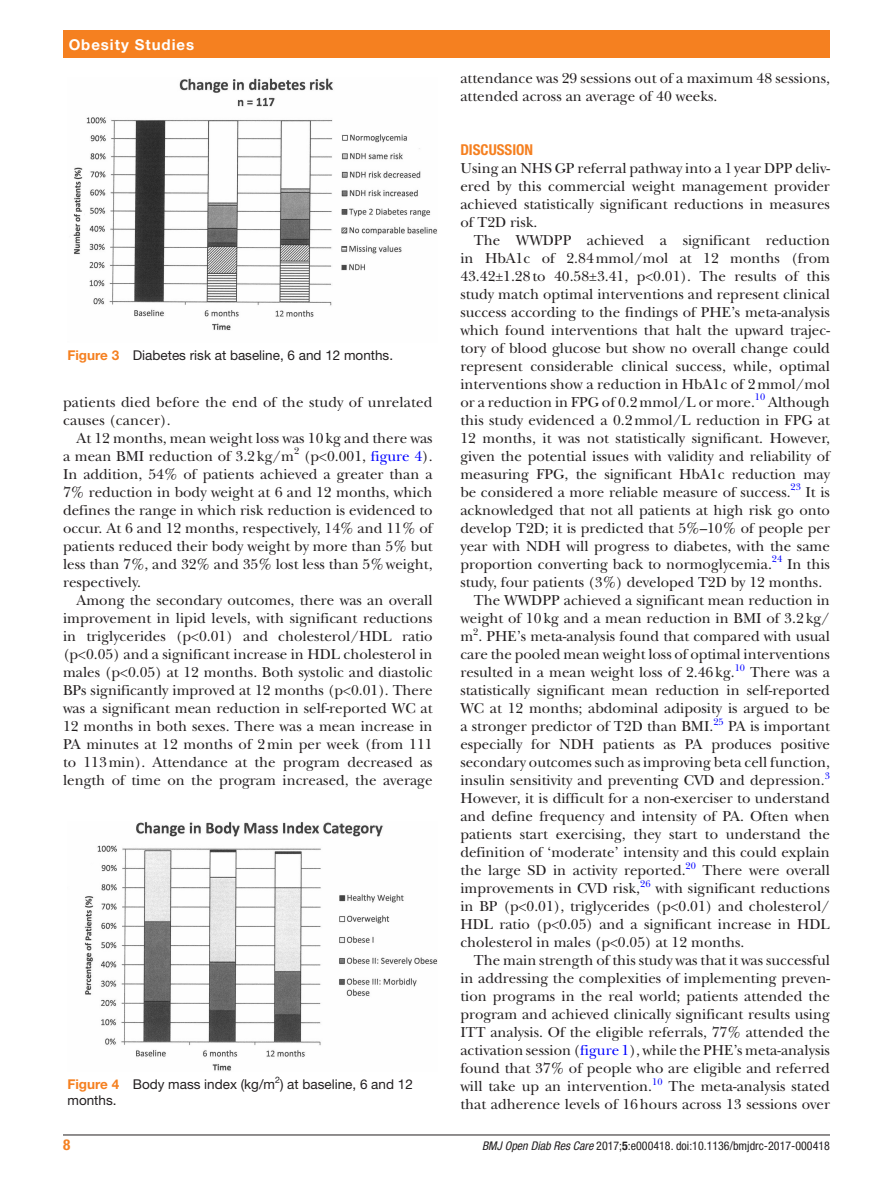
<style>
.page{position:relative;width:893px;height:1191px;background:#fff}
.page>*{position:absolute;margin:0;border:0;box-sizing:border-box;transform-origin:0 0}
.t1{font:15px/18px "New Baskerville";color:#231f20;text-align:justify}
.t2{font:700 15px "Helvetica Neue LT Std";letter-spacing:.065em;color:#fff}
.t3{font:700 condensed 15px "Helvetica Neue LT Std";color:#f58020}
.t4{font:13.5px/16.2px "Helvetica Neue LT Std";color:#231f20}
.t5{font:condensed 12px "Helvetica Neue LT Std";color:#231f20}
.t6{font:9.9px "New Baskerville";color:#00f}
.t7{font:9.9px "New Baskerville";color:#231f20}
.s1{font-weight:700;color:#f58020}
.s2{color:#00f}
.s3{font-style:italic}
.s4{font-weight:700}
</style>
<div class="page">
<hr style="left:63px;top:1134px;width:767px;height:1px;background:#231f20">
<img style="left:73px;top:78px;width:364px;height:253px">
<img style="left:84px;top:822px;width:353px;height:249px">
<div style="left:63px;top:31px;width:767px;height:27px;background:#f58020"></div>
<p class="t2" style="left:69px;top:35px;width:127px">Obesity Studies</p>
<p class="t4" style="left:68px;top:347px;width:327px"><span class="s1">Figure 3</span> Diabetes risk at baseline, 6 and 12 months.</p>
<p class="t1" style="left:63px;top:393px;width:371px">patients died before the end of the study of unrelated causes (cancer).</p>
<p class="t1" style="left:63px;top:429px;width:371px;text-indent:13px">At 12 months, mean weight loss was 10kg and there was a mean BMI reduction of 3.2kg/m</p>
<p class="t7" style="left:294px;top:445px;width:7px">2</p>
<p class="t1" style="left:63px;top:447px;width:371px;text-indent:241px">(p&lt;0.001, <span class="s2">figure 4</span>).<br>In addition, 54% of patients achieved a greater than a 7% reduction in body weight at 6 and 12 months, which defines the range in which risk reduction is evidenced to occur. At 6 and 12 months, respectively, 14% and 11% of patients reduced their body weight by more than 5% but less than 7%, and 32% and 35% lost less than 5%weight, respectively.</p>
<p class="t1" style="left:63px;top:591px;width:371px;text-indent:14px">Among the secondary outcomes, there was an overall improvement in lipid levels, with significant reductions in triglycerides (p&lt;0.01) and cholesterol/HDL ratio (p&lt;0.05) and a significant increase in HDL cholesterol in males (p&lt;0.05) at 12 months. Both systolic and diastolic BPs significantly improved at 12 months (p&lt;0.01). There was a significant mean reduction in self-reported WC at 12 months in both sexes. There was a mean increase in PA minutes at 12 months of 2min per week (from 111 to 113min). Attendance at the program decreased as length of time on the program increased, the average</p>
<p class="t4" style="left:68px;top:1075px;width:347px"><span class="s1">Figure 4</span> Body mass index (kg/m<sup>2</sup>) at baseline, 6 and 12 months.</p>
<p class="t1" style="left:460px;top:69px;width:371px">attendance was 29 sessions out of a maximum 48 sessions, attended across an average of 40 weeks.</p>
<p class="t3" style="left:460px;top:141px;width:74px">DISCUSSION</p>
<p class="t1" style="left:460px;top:159px;width:371px">Using an NHS GP referral pathway into a 1year DPP deliv&shy;ered by this commercial weight management provider achieved statistically significant reductions in measures of T2D risk.</p>
<p class="t1" style="left:460px;top:231px;width:371px;text-indent:14px">The WWDPP achieved a significant reduction in HbA1c of 2.84mmol/mol at 12 months (from 43.42±1.28to 40.58±3.41, p&lt;0.01). The results of this study match optimal interventions and represent clinical success according to the findings of PHE’s meta-analysis which found interventions that halt the upward trajec&shy;tory of blood glucose but show no overall change could represent considerable clinical success, while, optimal interventions show a reduction in HbA1c of 2mmol/mol or a reduction in FPG of 0.2mmol/L or more.<sup>10</sup> Although this study evidenced a 0.2mmol/L reduction in FPG at 12 months, it was not statistically significant. However, given the potential issues with validity and reliability of measuring FPG, the significant HbA1c reduction may be considered a more reliable measure of success.</p>
<p class="t6" style="left:791px;top:481px;width:12px">23</p>
<p class="t1" style="left:460px;top:483px;width:371px;text-indent:345px">It is acknowledged that not all patients at high risk go onto develop T2D; it is predicted that 5%–10% of people per year with NDH will progress to diabetes, with the same proportion converting back to normoglycemia.</p>
<p class="t6" style="left:772px;top:553px;width:12px">24</p>
<p class="t1" style="left:787px;top:555px;width:44px">In this</p>
<p class="t1" style="left:460px;top:573px;width:363px">study, four patients (3%) developed T2D by 12 months.</p>
<p class="t1" style="left:474px;top:591px;width:358px">The WWDPP achieved a significant mean reduction in</p>
<p class="t1" style="left:460px;top:609px;width:371px">weight of 10kg and a mean reduction in BMI of 3.2kg/</p>
<p class="t1" style="left:460px;top:627px;width:371px">m . PHE’s meta-analysis found that compared with usual</p>
<p class="t7" style="left:473px;top:625px;width:7px">2</p>
<p class="t1" style="left:460px;top:645px;width:371px">care the pooled mean weight loss of optimal interventions resulted in a mean weight loss of 2.46kg.</p>
<p class="t6" style="left:735px;top:661px;width:12px">10</p>
<p class="t1" style="left:460px;top:663px;width:371px;text-indent:290px">There was a statistically significant mean reduction in self-reported WC at 12 months; abdominal adiposity is argued to be a stronger predictor of T2D than BMI.</p>
<p class="t6" style="left:713px;top:715px;width:12px">25</p>
<p class="t1" style="left:460px;top:717px;width:371px;text-indent:268px">PA is important especially for NDH patients as PA produces positive secondary outcomes such as improving beta cell function, insulin sensitivity and preventing CVD and depression.</p>
<p class="t6" style="left:825px;top:769px;width:7px">3</p>
<p class="t1" style="left:460px;top:789px;width:371px">However, it is difficult for a non-exerciser to understand and define frequency and intensity of PA. Often when patients start exercising, they start to understand the definition of ‘moderate’ intensity and this could explain the large SD in activity reported.</p>
<p class="t6" style="left:686px;top:859px;width:12px">20</p>
<p class="t1" style="left:702px;top:861px;width:129px">There were overall</p>
<p class="t1" style="left:460px;top:879px;width:181px">improvements in CVD risk,</p>
<p class="t6" style="left:640px;top:877px;width:12px">26</p>
<p class="t1" style="left:460px;top:879px;width:371px;text-indent:195px">with significant reductions in BP (p&lt;0.01), triglycerides (p&lt;0.01) and cholesterol/ HDL ratio (p&lt;0.05) and a significant increase in HDL cholesterol in males (p&lt;0.05) at 12 months.</p>
<p class="t1" style="left:460px;top:951px;width:371px;text-indent:14px">The main strength of this study was that it was successful in addressing the complexities of implementing preven&shy;tion programs in the real world; patients attended the program and achieved clinically significant results using ITT analysis. Of the eligible referrals, 77% attended the activation session (<span class="s2">figure 1</span>), while the PHE’s meta-analysis found that 37% of people who are eligible and referred will take up an intervention.<sup>10</sup> The meta-analysis stated that adherence levels of 16hours across 13 sessions over</p>
<p class="t3" style="left:63px;top:1135px;width:9px">8</p>
<p class="t5" style="left:482px;top:1138px;width:349px"><span class="s3">BMJ Open Diab Res Care</span> 2017;<span class="s4">5</span>:e000418. doi:10.1136/bmjdrc-2017-000418</p>
</div>
